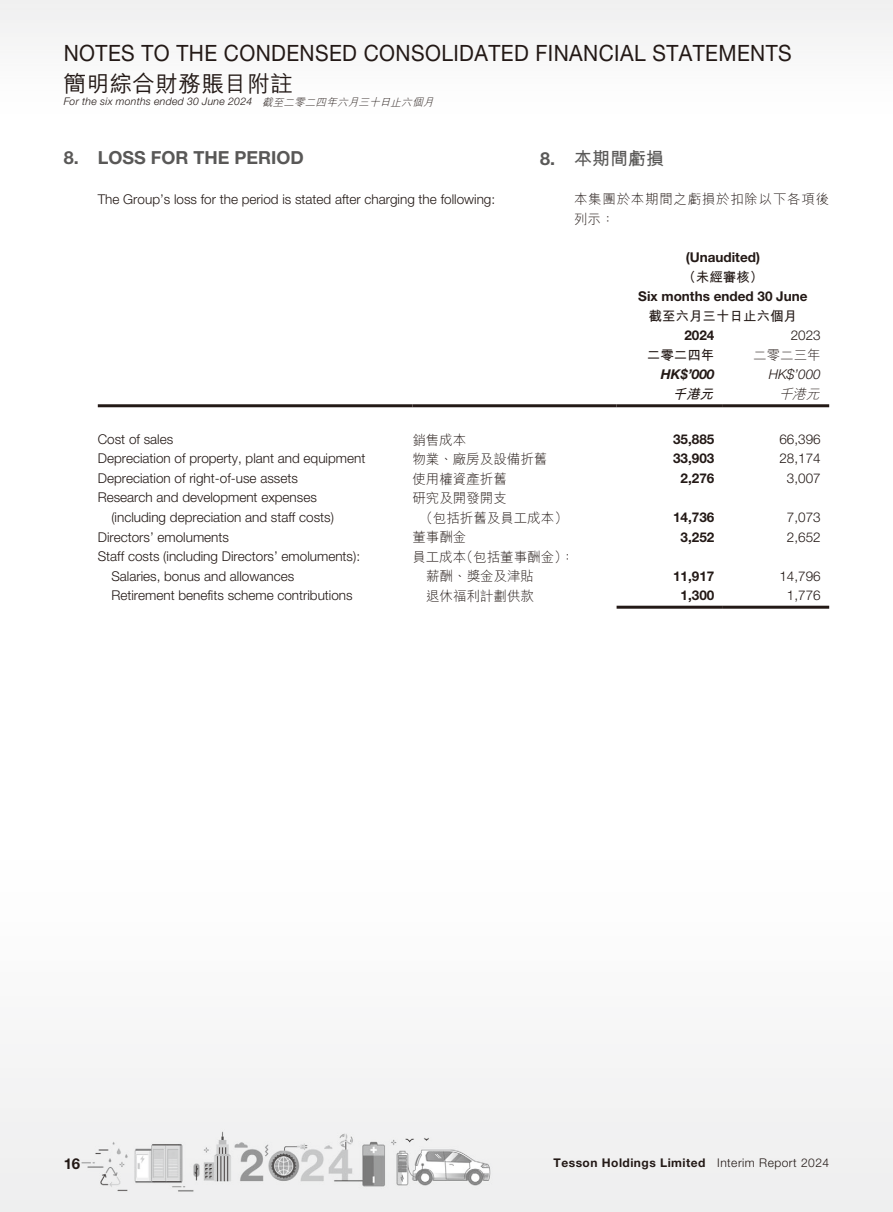
<style>
.page{position:relative;width:893px;height:1212px;background:#fff}
.page>*{position:absolute;margin:0;border:0;box-sizing:border-box;transform-origin:0 0}
.t1{font:22.5px "Helvetica Neue LT Std";letter-spacing:.02em;color:#231916;scale:.93 1}
.t2{font:22.5px "M Hei HK Medium E Ten B5 H";letter-spacing:.02em;color:#231916}
.t3{font:700 18px "Helvetica Neue LT Std";color:#595857}
.t4{font:18px "M Hei HK Bold E Ten B5 H";color:#595857}
.t5{font:700 15px "Helvetica Neue LT Std";color:#231916}
.t6{font:300 13.5px/19.5px "Helvetica Neue LT Std";color:#231916}
.t7{font:13.5px/19.5px "M Hei HK Light E Ten B5 H";color:#231916}
.t8{font:700 13.5px "Helvetica Neue LT Std";color:#231916}
.t9{font:13.5px "M Hei HK Bold E Ten B5 H";color:#231916}
.t10{font:13.5px/19.5px "M Hei HK Light E Ten B5 H";letter-spacing:.055em;color:#231916}
.t11{font:italic 700 13.5px "Helvetica Neue LT Std";color:#231916}
.t12{font:italic 300 13.5px "Helvetica Neue LT Std";color:#231916}
.t13{font:italic 13.5px "M Hei HK Bold E Ten B5 H";color:#231916}
.t14{font:italic 13.5px "M Hei HK Light E Ten B5 H";color:#231916}
.t15{font:700 12px "Helvetica Neue LT Std";letter-spacing:.04em;color:#231916}
.t16{font:italic 300 10.5px "Helvetica Neue LT Std";letter-spacing:.02em;color:#231916}
.s1{font-family:"M Hei HK Light E Ten B5 H";font-weight:400}
.s2{font-family:"Helvetica Neue LT Std";font-weight:700}
.s3{font-weight:300}
</style>
<div class="page">
<img style="left:0;top:0;width:893px;height:1212px">
<hr style="left:98px;top:404px;width:314px;height:3px;background:#231916">
<hr style="left:412px;top:404px;width:205px;height:3px;background:#231916">
<hr style="left:617px;top:404px;width:106px;height:3px;background:#231916">
<hr style="left:723px;top:404px;width:106px;height:3px;background:#231916">
<hr style="left:617px;top:606px;width:106px;height:3px;background:#231916">
<hr style="left:723px;top:606px;width:106px;height:3px;background:#231916">
<h1 class="t1" style="left:64px;top:45px;width:784px">NOTES TO THE CONDENSED CONSOLIDATED FINANCIAL STATEMENTS</h1>
<h1 class="t2" style="left:64px;top:75px;width:231px">簡明綜合財務賬目附註</h1>
<p class="t16" style="left:64px;top:98px;width:374px">For the six months ended 30 June 2024 <span class="s1">截至二零二四年六月三十日止六個月</span></p>
<h2 class="t3" style="left:64px;top:151px;width:242px">8. LOSS FOR THE PERIOD</h2>
<p class="t6" style="left:98px;top:191px;width:399px">The Group’s loss for the period is stated after charging the following:</p>
<h2 class="t4" style="left:540px;top:151px;width:126px"><span class="s2">8.</span> 本期間虧損</h2>
<p class="t10" style="left:574px;top:191px;width:257px">本集團於本期間之虧損於扣除以下各項後列示：</p>
<p class="t8" style="left:686px;top:252px;width:76px">(Unaudited)</p>
<p class="t9" style="left:682px;top:272px;width:82px">（未經審核）</p>
<p class="t8" style="left:638px;top:291px;width:171px">Six months ended 30 June</p>
<p class="t9" style="left:649px;top:311px;width:150px">截至六月三十日止六個月</p>
<p class="t8" style="left:684px;top:330px;width:32px">2024</p>
<p class="t6" style="left:791px;top:327px;width:32px">2023</p>
<p class="t9" style="left:647px;top:350px;width:69px">二零二四年</p>
<p class="t7" style="left:753px;top:347px;width:69px">二零二三年</p>
<p class="t11" style="left:661px;top:369px;width:55px">HK$’000</p>
<p class="t12" style="left:769px;top:369px;width:54px">HK$’000</p>
<p class="t13" style="left:672px;top:389px;width:45px">千港元</p>
<p class="t14" style="left:779px;top:389px;width:46px">千港元</p>
<p class="t6" style="left:98px;top:431px;width:77px">Cost of sales</p>
<p class="t7" style="left:412px;top:432px;width:55px">銷售成本</p>
<p class="t8" style="left:673px;top:434px;width:43px">35,885</p>
<p class="t6" style="left:779px;top:431px;width:43px">66,396</p>
<p class="t6" style="left:98px;top:451px;width:269px">Depreciation of property, plant and equipment</p>
<p class="t7" style="left:412px;top:451px;width:136px">物業、廠房及設備折舊</p>
<p class="t8" style="left:673px;top:454px;width:43px">33,903</p>
<p class="t6" style="left:779px;top:451px;width:43px">28,174</p>
<p class="t6" style="left:98px;top:470px;width:202px">Depreciation of right-of-use assets</p>
<p class="t7" style="left:412px;top:471px;width:96px">使用權資產折舊</p>
<p class="t8" style="left:681px;top:473px;width:35px">2,276</p>
<p class="t6" style="left:787px;top:470px;width:35px">3,007</p>
<p class="t6" style="left:111px;top:490px;width:224px;text-indent:-14px">Research and development expenses (including depreciation and staff costs)</p>
<p class="t7" style="left:419px;top:490px;width:150px;text-indent:-7px">研究及開發開支<br>（包括折舊及員工成本）</p>
<p class="t8" style="left:673px;top:512px;width:43px">14,736</p>
<p class="t6" style="left:787px;top:509px;width:35px">7,073</p>
<p class="t6" style="left:98px;top:529px;width:133px">Directors’ emoluments</p>
<p class="t7" style="left:412px;top:529px;width:55px">董事酬金</p>
<p class="t8" style="left:681px;top:532px;width:35px">3,252</p>
<p class="t6" style="left:787px;top:529px;width:35px">2,652</p>
<p class="t6" style="left:98px;top:548px;width:264px">Staff costs (including Directors’ emoluments):</p>
<p class="t7" style="left:412px;top:548px;width:163px">員工成本（包括董事酬金）：</p>
<p class="t6" style="left:111px;top:568px;width:184px">Salaries, bonus and allowances</p>
<p class="t7" style="left:426px;top:568px;width:109px">薪酬、獎金及津貼</p>
<p class="t8" style="left:673px;top:571px;width:43px">11,917</p>
<p class="t6" style="left:779px;top:568px;width:43px">14,796</p>
<p class="t6" style="left:111px;top:587px;width:243px">Retirement benefits scheme contributions</p>
<p class="t7" style="left:426px;top:587px;width:109px">退休福利計劃供款</p>
<p class="t8" style="left:681px;top:590px;width:35px">1,300</p>
<p class="t6" style="left:787px;top:587px;width:35px">1,776</p>
<p class="t5" style="left:64px;top:1158px;width:18px">16</p>
<p class="t15" style="left:554px;top:1158px;width:277px">Tesson Holdings Limited <span class="s3">Interim Report 2024</span></p>
</div>
